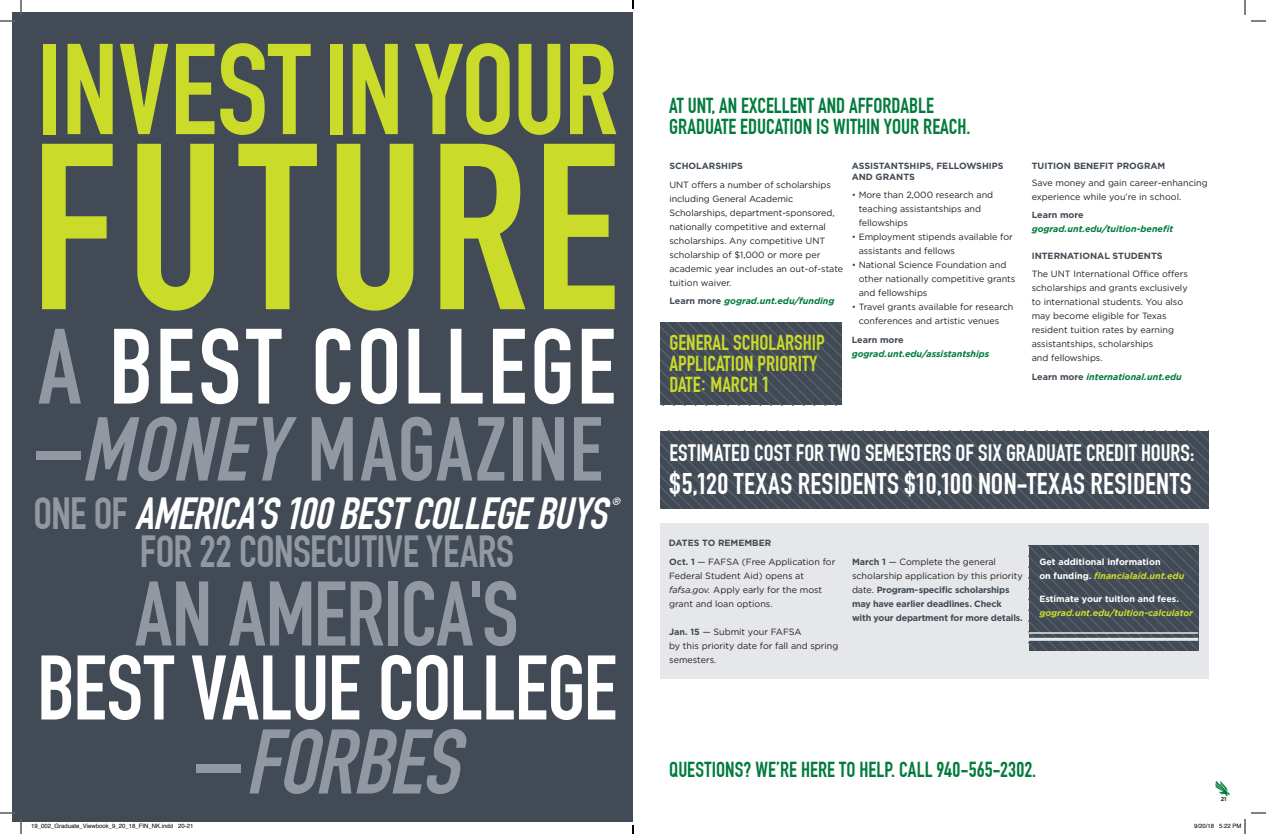
<style>
.page{position:relative;width:1266px;height:834px;background:#fff}
.page>*{position:absolute;margin:0;border:0;box-sizing:border-box;transform-origin:0 0}
.t1{font:700 232.4px "DIN Condensed";letter-spacing:.04em;color:#cadb2a}
.t2{font:700 126.8px "DIN Condensed";color:#cadb2a}
.t3{font:700 105px "DIN Condensed";letter-spacing:.03em;color:#fff}
.t4{font:700 90px "DIN Condensed";letter-spacing:-.01em;color:#fff}
.t5{font:700 90px "DIN Condensed";letter-spacing:-.005em;color:#9198a2}
.t6{font:italic 700 90px "DIN Condensed";color:#9198a2}
.t7{font:700 89px "DIN Condensed";letter-spacing:.02em;color:#9198a2}
.t8{font:italic 700 44px "DIN Condensed";color:#fff}
.t9{font:700 44px "DIN Condensed";letter-spacing:-.01em;color:#9198a2}
.t10{font:700 29.3px "DIN Condensed";letter-spacing:.01em;color:#fff}
.t11{font:700 23.3px "DIN Condensed";letter-spacing:.005em;color:#fff}
.t12{font:700 21.3px/21px "DIN Condensed";color:#007b3b}
.t13{font:700 21.3px/21px "DIN Condensed";color:#cadb2a}
.t14{font:italic 700 10.5px "DIN Condensed";color:#fff}
.t15{font:9px/14px "Gotham HTF";color:#231f20}
.t16{font:700 9px/14px "Gotham";letter-spacing:-.01em;color:#424b55}
.t17{font:italic 700 9px "Gotham HTF";color:#007b3b}
.t18{font:italic 700 9px "Gotham HTF";color:#cadb2a}
.t19{font:700 9px "Gotham";color:#fff}
.t20{font:6px "Helvetica";color:#000}
.t21{font:700 5.5px "Gotham";color:#231f20}
.s1{color:#9198a2}
.s2{font-style:italic}
.s3{font-style:normal;color:#9198a2}
.s4{font-style:normal}
.s5{font-family:"Gotham";font-style:normal;color:#424b55}
.s6{color:#424b55}
.s7{font-family:"Gotham";font-weight:700;color:#424b55}
.s8{font-family:"Gotham HTF";font-weight:400;color:#231f20}
.s9{font-family:"Gotham";font-style:normal;color:#fff}
</style>
<div class="page">
<svg style="left:660px;top:431px;width:549px;height:77px;background:#454e58"></svg>
<div style="left:12px;top:12px;width:621px;height:810px;background:#424b55"></div>
<div style="left:661px;top:523px;width:548px;height:156px;background:#e5e7ea"></div>
<svg style="left:661px;top:323px;width:181px;height:82px;background:#454e58"></svg>
<svg style="left:1029px;top:545px;width:169px;height:106px;background:#454e59"></svg>
<hr style="left:1029px;top:638px;width:169px;height:3px;background:#e5e7ea">
<hr style="left:1029px;top:632px;width:169px;height:2px;background:#e5e7ea">
<svg style="left:1215px;top:780px;width:15px;height:17px"></svg>
<svg style="left:0;top:0;width:22px;height:22px"></svg>
<svg style="left:0;top:812px;width:22px;height:22px"></svg>
<svg style="left:1244px;top:0;width:22px;height:22px"></svg>
<svg style="left:1244px;top:812px;width:22px;height:22px"></svg>
<svg style="left:632px;top:0;width:2px;height:9px"></svg>
<svg style="left:632px;top:825px;width:2px;height:9px"></svg>
<h2 class="t2" style="left:36px;top:15px;width:583px">INVEST IN YOUR</h2>
<h1 class="t1" style="left:31px;top:91px;width:589px">FUTURE</h1>
<h3 class="t3" style="left:38px;top:305px;width:579px"><span class="s1">A</span> BEST COLLEGE</h3>
<h3 class="t7" style="left:36px;top:397px;width:568px">–<span class="s2">MONEY</span> MAGAZINE</h3>
<h3 class="t8" style="left:34px;top:488px;width:585px"><span class="s3">O N E O F</span> AMERICA’S100BESTCOLLEGEBUYS</h3>
<p class="t14" style="left:612px;top:495px;width:13px">®</p>
<h3 class="t9" style="left:140px;top:526px;width:376px">FOR 22 CONSECUTIVE YEARS</h3>
<h3 class="t5" style="left:135px;top:561px;width:385px">AN AMERICA'S</h3>
<h3 class="t4" style="left:37px;top:635px;width:581px">BEST VALUE COLLEGE</h3>
<h3 class="t6" style="left:196px;top:709px;width:286px"><span class="s4">–</span> FORBES</h3>
<h3 class="t12" style="left:669px;top:95px;width:303px">AT UNT, AN EXCELLENT AND AFFORDABLE<br>GRADUATE EDUCATION IS WITHIN YOUR REACH.</h3>
<p class="t16" style="left:669px;top:159px;width:75px">SCHOLARSHIPS</p>
<p class="t15" style="left:669px;top:177px;width:175px">UNT offers a number of scholarships including General Academic Scholarships, department-sponsored, nationally competitive and external scholarships. Any competitive UNT scholarship of $1,000 or more per academic year includes an out-of-state tuition waiver.</p>
<p class="t17" style="left:669px;top:296px;width:167px"><span class="s5">Learn more</span> gograd.unt.edu/funding</p>
<h3 class="t13" style="left:669px;top:332px;width:157px">GENERAL SCHOLARSHIP<br>APPLICATION PRIORITY</h3>
<h3 class="t13" style="left:669px;top:374px;width:102px">DATE MARCH 1</h3>
<p class="t16" style="left:852px;top:160px;width:154px;line-height:10.8px">ASSISTANTSHIPS, FELLOWSHIPS<br>AND GRANTS</p>
<p class="t15" style="left:859px;top:188px;width:136px;text-indent:-7px"><span class="s6">•</span> More than 2,000 research and teaching assistantships and fellowships</p>
<p class="t15" style="left:859px;top:230px;width:156px;text-indent:-7px"><span class="s6">•</span> Employment stipends available for assistants and fellows</p>
<p class="t15" style="left:859px;top:258px;width:158px;text-indent:-7px"><span class="s6">•</span> National Science Foundation and other nationally competitive grants and fellowships</p>
<p class="t15" style="left:859px;top:300px;width:156px;text-indent:-7px"><span class="s6">•</span> Travel grants available for research conferences and artistic venues</p>
<p class="t16" style="left:852px;top:333px;width:54px">Learn more</p>
<p class="t17" style="left:852px;top:349px;width:139px">gograd.unt.edu/assistantships</p>
<p class="t16" style="left:1032px;top:159px;width:135px">TUITION BENEFIT PROGRAM</p>
<p class="t15" style="left:1032px;top:175px;width:178px">Save money and gain career-enhancing experience while you’re in school.</p>
<p class="t16" style="left:1032px;top:208px;width:54px">Learn more</p>
<p class="t17" style="left:1032px;top:224px;width:143px">gograd.unt.edu/tuition-benefit</p>
<p class="t16" style="left:1032px;top:248px;width:132px">INTERNATIONAL STUDENTS</p>
<p class="t15" style="left:1032px;top:267px;width:158px">The UNT International Office offers scholarships and grants exclusively to international students. You also may become eligible for Texas resident tuition rates by earning assistantships, scholarships<br>and fellowships.</p>
<p class="t17" style="left:1032px;top:371px;width:152px"><span class="s5">Learn more</span> international.unt.edu</p>
<h3 class="t11" style="left:669px;top:439px;width:527px">ESTIMATED COST FOR TWO SEMESTERS OF SIX GRADUATE CREDIT HOURS:</h3>
<h3 class="t10" style="left:669px;top:467px;width:524px">$5,120 TEXAS RESIDENTS $10,100 NON-TEXAS RESIDENTS</h3>
<p class="t16" style="left:669px;top:536px;width:104px">DATES TO REMEMBER</p>
<p class="t15" style="left:669px;top:555px;width:168px"><span class="s7">Oct. 1</span> — FAFSA (Free Application for<br>Federal Student Aid) opens at <span class="s2">fafsa.gov.</span> Apply early for the most grant and loan options.</p>
<p class="t15" style="left:669px;top:625px;width:171px"><span class="s7">Jan. 15</span> — Submit your FAFSA<br>by this priority date for fall and spring semesters.</p>
<p class="t15" style="left:852px;top:555px;width:172px"><span class="s7">March 1</span> — Complete the general scholarship application by this priority</p>
<p class="t16" style="left:852px;top:583px;width:172px"><span class="s8">date.</span> Program-specific scholarships may have earlier deadlines. Check with your department for more details.</p>
<p class="t19" style="left:1039px;top:556px;width:123px">Get additional information</p>
<p class="t18" style="left:1039px;top:570px;width:146px"><span class="s9">on funding.</span> financialaid.unt.edu</p>
<p class="t19" style="left:1039px;top:593px;width:141px">Estimate your tuition and fees.</p>
<p class="t18" style="left:1039px;top:607px;width:155px">gograd.unt.edu/tuition-calculator</p>
<h3 class="t12" style="left:669px;top:759px;width:368px">QUESTIONS? WE’RE HERE TO HELP. CALL 940-565-2302.</h3>
<p class="t21" style="left:1221px;top:796px;width:7px">21</p>
<p class="t20" style="left:31px;top:821px;width:164px">19_002_Graduate_Viewbook_9_20_18_FIN_NK.indd 20-21</p>
<p class="t20" style="left:1194px;top:821px;width:49px">9/20/18 5:22 PM</p>
</div>
